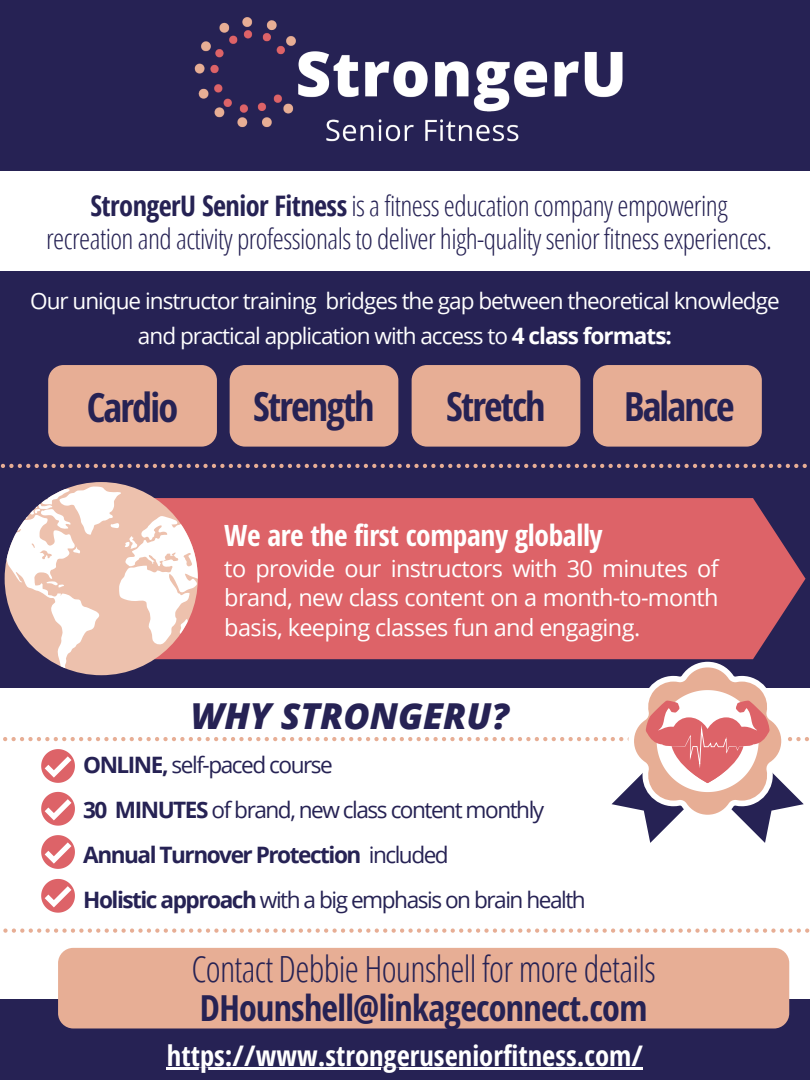
<style>
.page{position:relative;width:810px;height:1080px;background:#262254}
.page>*{position:absolute;margin:0;border:0;box-sizing:border-box;transform-origin:0 0}
.t1{font:700 40.25px "Open Sans Hebrew Condensed";letter-spacing:-.045em;color:#262254}
.t2{font:300 36.06px "Open Sans Condensed";letter-spacing:-.02em;color:#262254}
.t3{font:700 36.06px "Open Sans Hebrew Condensed";letter-spacing:-.02em;color:#262254}
.t4{font:italic 800 35.81px "Open Sans";color:#262254}
.t5{font:700 29.5px "Open Sans Hebrew Condensed";letter-spacing:-.01em;color:#fff}
.t6{font:700 28.62px "Open Sans Hebrew Condensed";color:#fff}
.t7{font:300 28.31px/33.2px "Open Sans Condensed";letter-spacing:-.02em;color:#262254;text-align:center}
.t8{font:23.5px/29.5px "Open Sans";letter-spacing:-.025em;color:#fff;text-align:justify}
.t9{font:22.62px "Open Sans";letter-spacing:-.065em;color:#262254}
.t10{font:700 22.62px "Open Sans";letter-spacing:-.065em;color:#262254}
.t11{font:22.56px/34.7px "Open Sans";letter-spacing:-.045em;color:#fff;text-align:center}
.s1{font-weight:700}
.s2{font-weight:400}
</style>
<div class="page">
<div style="left:0;top:688px;width:810px;height:311px;background:#fff"></div>
<img style="left:194px;top:17px;width:429px;height:125px">
<div style="left:0;top:171px;width:810px;height:100px;background:#fff"></div>
<div style="left:48px;top:365px;width:169px;height:82px;background:#e7ae95;border-radius:15px"></div>
<div style="left:230px;top:365px;width:168px;height:82px;background:#e7ae95;border-radius:15px"></div>
<div style="left:412px;top:365px;width:168px;height:82px;background:#e7ae95;border-radius:15px"></div>
<div style="left:593px;top:365px;width:169px;height:82px;background:#e7ae95;border-radius:15px"></div>
<svg style="left:0;top:464px;width:807px;height:4px"></svg>
<svg style="left:3px;top:486px;width:806px;height:383px"></svg>
<svg style="left:3px;top:929px;width:806px;height:4px"></svg>
<div style="left:58px;top:948px;width:731px;height:80px;background:#e7ae95;border-radius:15px"></div>
<hr style="left:167px;top:1068px;width:476px;height:2px;background:#fff">
<svg style="left:41px;top:879px;width:34px;height:34px"></svg>
<p class="t7" style="left:46px;top:188px;width:727px"><span class="s1">StrongerU Senior Fitness</span> is a fitness education company empowering recreation and activity professionals to deliver high-quality senior fitness experiences.</p>
<p class="t11" style="left:30px;top:283px;width:751px">Our unique instructor training bridges the gap between theoretical knowledge and practical application with access to <span class="s1">4 class formats:</span></p>
<p class="t1" style="left:87px;top:379px;width:93px">Cardio</p>
<p class="t1" style="left:253px;top:378px;width:123px">Strength</p>
<p class="t1" style="left:446px;top:378px;width:101px">Stretch</p>
<p class="t1" style="left:624px;top:378px;width:112px">Balance</p>
<p class="t5" style="left:224px;top:515px;width:380px">We are the first company globally</p>
<p class="t8" style="left:224px;top:553px;width:496px">to provide our instructors with 30 minutes of brand, new class content on a month-to-month basis, keeping classes fun and engaging.</p>
<p class="t4" style="left:191px;top:691px;width:319px">WHY STRONGERU?</p>
<p class="t9" style="left:83px;top:749px;width:251px"><span class="s1">ONLINE,</span> self-paced course</p>
<p class="t9" style="left:83px;top:794px;width:463px"><span class="s1">30 MINUTES</span> of brand, new class content monthly</p>
<p class="t10" style="left:83px;top:839px;width:367px">Annual Turnover Protection <span class="s2">included</span></p>
<p class="t9" style="left:83px;top:884px;width:504px"><span class="s1">Holistic approach</span> with a big emphasis on brain health</p>
<p class="t2" style="left:191px;top:943px;width:466px">Contact Debbie Hounshell for more details</p>
<p class="t3" style="left:200px;top:982px;width:449px">DHounshell@linkageconnect.com</p>
<p class="t6" style="left:167px;top:1035px;width:478px">https://www.strongeruseniorfitness.com/</p>
</div>
